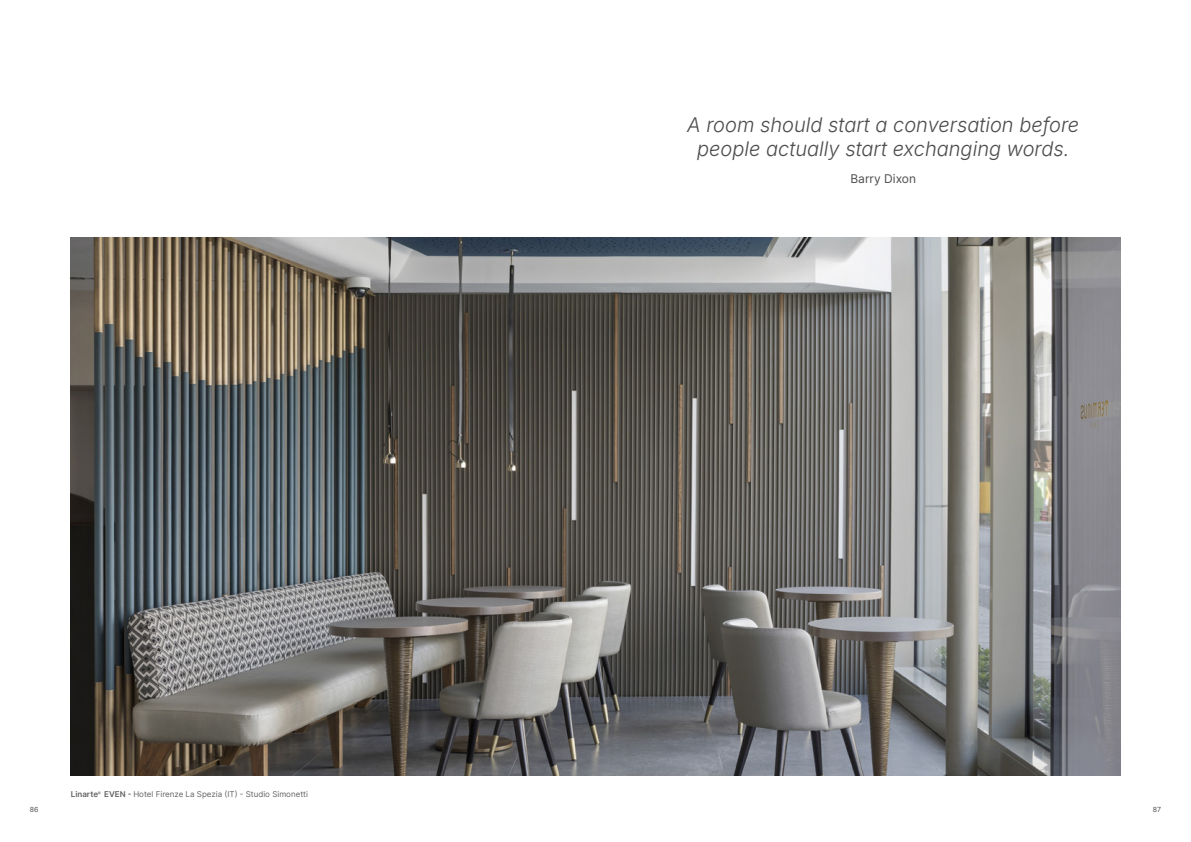
<style>
.page{position:relative;width:1191px;height:842px;background:#fff}
.page>*{position:absolute;margin:0;border:0;box-sizing:border-box;transform-origin:0 0}
.Quotes{font:italic 300 20px/24px "Inter";color:#4b4c4d;text-align:center}
._10_tekst_links_Black{font:12px "Inter";color:#4b4c4d}
.Bijschriften_titel_wit{font:8px "Inter";color:#636366}
.t1{font:7px "Inter";color:#4b4c4d}
.s1{font-weight:600}
</style>
<div class="page">
<img style="left:71px;top:237px;width:1049px;height:538px">
<p class="Bijschriften_titel_wit" style="left:71px;top:788px;width:239px"><span class="s1">Linarte</span><sup>®</sup> <span class="s1">EVEN -</span> Hotel Firenze La Spezia (IT) - Studio Simonetti</p>
<p class="Quotes" style="left:687px;top:112px;width:393px">A room should start a conversation before people actually start exchanging words.</p>
<p class="_10_tekst_links_Black" style="left:850px;top:170px;width:67px">Barry Dixon</p>
<p class="t1" style="left:30px;top:804px;width:10px">86</p>
<p class="t1" style="left:1152px;top:804px;width:10px">87</p>
</div>
